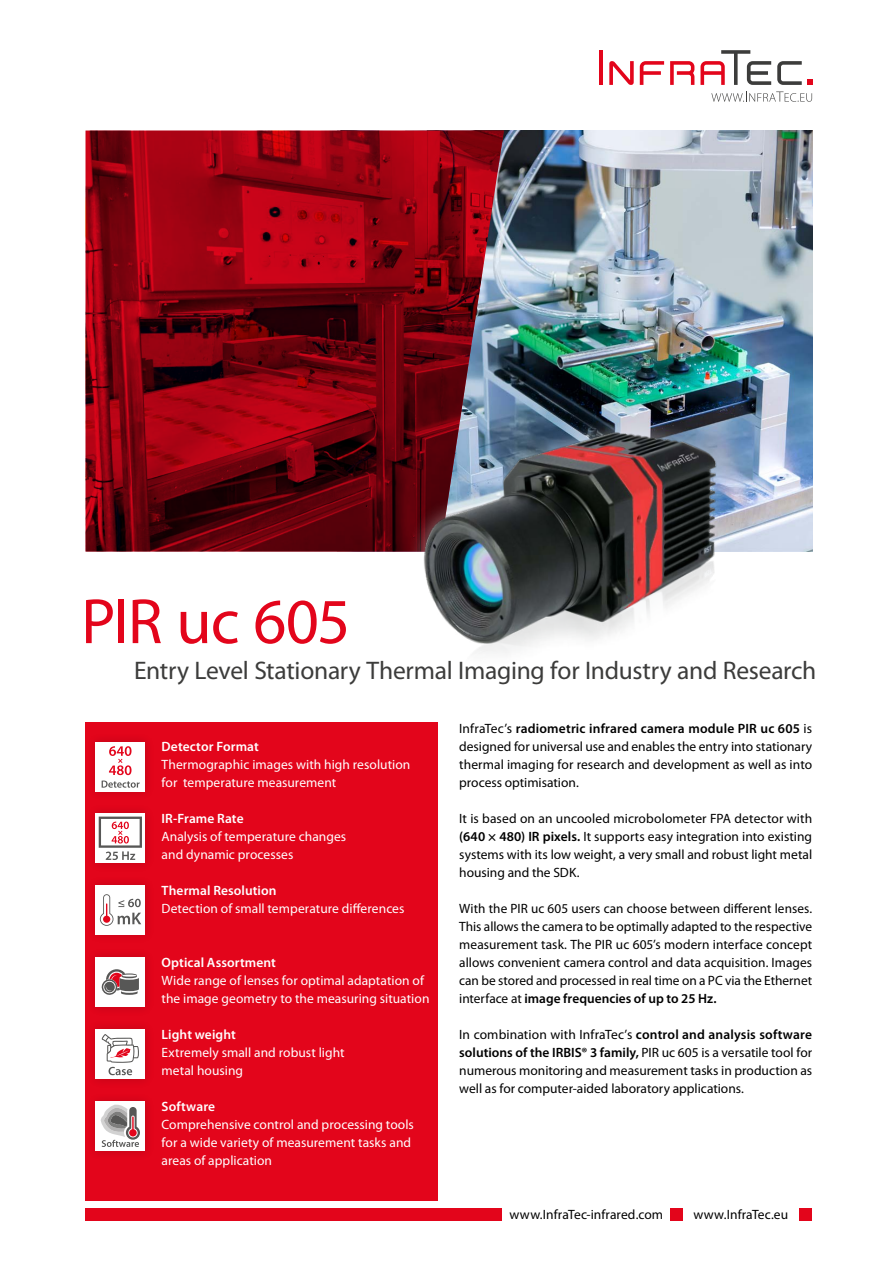
<style>
.page{position:relative;width:893px;height:1263px;background:#fff}
.page>*{position:absolute;margin:0;border:0;box-sizing:border-box;transform-origin:0 0}
.t1{font:64.5px "Myriad Pro";letter-spacing:-.015em;color:#e3051b}
.t2{font:25.5px "Myriad Pro";letter-spacing:-.01em;color:#3c3c3b}
.t3{font:13.5px/18px "Myriad Pro";color:#000;text-align:justify}
.t4{font:13.5px/18px "Myriad Pro";letter-spacing:.005em;color:#fff}
.t5{font:600 13.5px "Myriad Pro";letter-spacing:.005em;color:#fff}
.s1{font-weight:600}
</style>
<div class="page">
<hr style="left:600px;top:50px;width:3px;height:35px;background:#e3051b">
<svg style="left:670px;top:61px;width:24px;height:24px"></svg>
<svg style="left:640px;top:61px;width:24px;height:24px"></svg>
<svg style="left:777px;top:61px;width:35px;height:24px"></svg>
<svg style="left:700px;top:50px;width:71px;height:35px"></svg>
<svg style="left:609px;top:61px;width:25px;height:24px"></svg>
<svg style="left:711px;top:92px;width:101px;height:10px"></svg>
<div style="left:670px;top:1208px;width:13px;height:12px;background:#e3051b"></div>
<div style="left:799px;top:1208px;width:13px;height:12px;background:#e3051b"></div>
<div style="left:85px;top:1208px;width:416px;height:12px;background:#e3051b"></div>
<div style="left:85px;top:723px;width:353px;height:478px;background:#e3051b"></div>
<img style="left:504px;top:131px;width:308px;height:420px">
<img style="left:86px;top:131px;width:418px;height:420px">
<div style="left:86px;top:732px;width:69px;height:69px;background:#de041a"></div>
<div style="left:95px;top:742px;width:50px;height:50px;background:#fff"></div>
<svg style="left:102px;top:746px;width:38px;height:42px"></svg>
<div style="left:86px;top:947px;width:69px;height:69px;background:#de041a"></div>
<div style="left:95px;top:957px;width:50px;height:50px;background:#fff"></div>
<svg style="left:101px;top:969px;width:38px;height:26px"></svg>
<div style="left:86px;top:803px;width:69px;height:70px;background:#de041a"></div>
<div style="left:95px;top:813px;width:50px;height:50px;background:#fff"></div>
<svg style="left:99px;top:816px;width:43px;height:44px"></svg>
<div style="left:86px;top:1019px;width:69px;height:69px;background:#de041a"></div>
<div style="left:95px;top:1029px;width:50px;height:50px;background:#fff"></div>
<svg style="left:102px;top:1034px;width:37px;height:41px"></svg>
<svg style="left:401px;top:410px;width:341px;height:142px;background:#7b697d"></svg>
<img style="left:409px;top:324px;width:320px;height:399px">
<div style="left:86px;top:1091px;width:69px;height:70px;background:#de041a"></div>
<div style="left:95px;top:1101px;width:50px;height:50px;background:#fff"></div>
<svg style="left:100px;top:1104px;width:40px;height:43px"></svg>
<div style="left:86px;top:875px;width:69px;height:69px;background:#de041a"></div>
<div style="left:95px;top:885px;width:50px;height:50px;background:#fff"></div>
<svg style="left:100px;top:894px;width:41px;height:32px"></svg>
<h1 class="t1" style="left:81px;top:582px;width:271px">PIR uc 605</h1>
<h2 class="t2" style="left:134px;top:655px;width:684px">Entry Level Stationary Thermal Imaging for Industry and Research</h2>
<p class="t5" style="left:162px;top:738px;width:99px">Detector Format</p>
<p class="t4" style="left:162px;top:755px;width:250px">Thermographic images with high resolution for temperature measurement</p>
<p class="t5" style="left:162px;top:810px;width:84px">IR-Frame Rate</p>
<p class="t4" style="left:162px;top:827px;width:186px">Analysis of temperature changes and dynamic processes</p>
<p class="t5" style="left:162px;top:882px;width:116px">Thermal Resolution</p>
<p class="t4" style="left:162px;top:899px;width:244px">Detection of small temperature differences</p>
<p class="t5" style="left:162px;top:954px;width:116px">Optical Assortment</p>
<p class="t4" style="left:162px;top:971px;width:269px">Wide range of lenses for optimal adaptation of the image geometry to the measuring situation</p>
<p class="t5" style="left:162px;top:1026px;width:76px">Light weight</p>
<p class="t4" style="left:162px;top:1043px;width:185px">Extremely small and robust light metal housing</p>
<p class="t5" style="left:162px;top:1098px;width:55px">Software</p>
<p class="t4" style="left:162px;top:1115px;width:254px">Comprehensive control and processing tools for a wide variety of measurement tasks and areas of application</p>
<p class="t3" style="left:459px;top:719px;width:354px">InfraTec’s <span class="s1">radiometric infrared camera module PIR uc 605</span> is designed for universal use and enables the entry into stationary thermal imaging for research and development as well as into process optimisation.</p>
<p class="t3" style="left:459px;top:809px;width:354px">It is based on an uncooled microbolometer FPA detector with <span class="s1">(640 × 480) IR pixels.</span> It supports easy integration into existing systems with its low weight, a very small and robust light metal housing and the SDK.</p>
<p class="t3" style="left:459px;top:899px;width:354px">With the PIR uc 605 users can choose between different lenses.<br>This allows the camera to be optimally adapted to the respective measurement task. The PIR uc 605’s modern interface concept allows convenient camera control and data acquisition. Images can be stored and processed in real time on a PC via the Ethernet interface at <span class="s1">image frequencies of up to 25 Hz.</span></p>
<p class="t3" style="left:459px;top:1025px;width:354px">In combination with InfraTec’s <span class="s1">control and analysis software solutions of the IRBIS® 3 family,</span> PIR uc 605 is a versatile tool for numerous monitoring and measurement tasks in production as well as for computer-aided laboratory applications.</p>
<p class="t3" style="left:510px;top:1205px;width:155px">www.InfraTec-infrared.com</p>
<p class="t3" style="left:693px;top:1205px;width:96px">www.InfraTec.eu</p>
</div>
